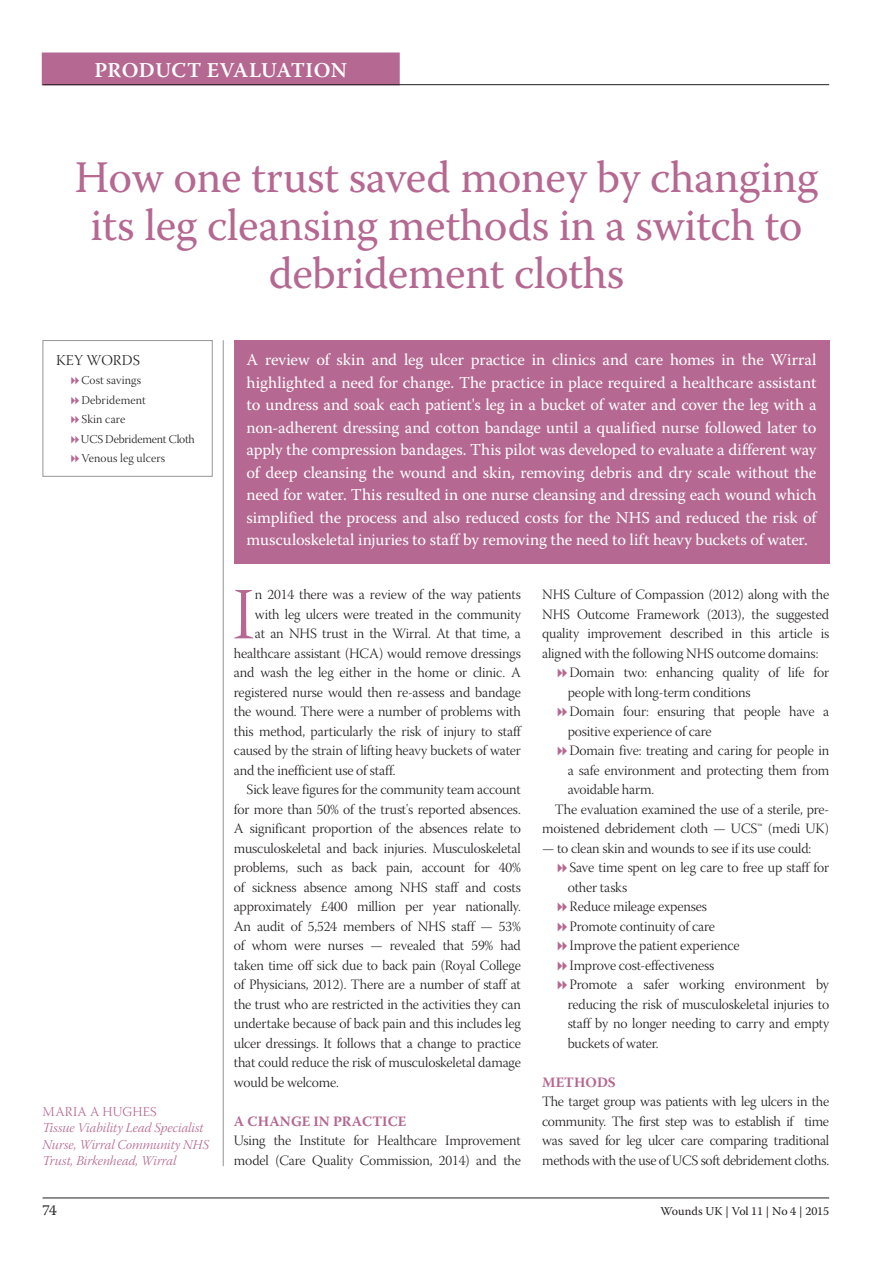
<style>
.page{position:relative;width:893px;height:1263px;background:#fff}
.page>*{position:absolute;margin:0;border:0;box-sizing:border-box;transform-origin:0 0}
.t1{font:73.35px "Warnock Pro Light Subh";color:#b56891}
.t2{font:45px/48px "Warnock Pro";letter-spacing:-.01em;color:#b56891;text-align:center}
.t3{font:600 21px "Warnock Pro";letter-spacing:.02em;color:#fff}
.t4{font:16.5px/22.5px "Warnock Pro";letter-spacing:-.01em;color:#fff;text-align:justify}
.t5{font:15px "Warnock Pro Light Subh";letter-spacing:.01em;color:#231f20}
.t6{font:15px "Warnock Pro";color:#231f20}
.t7{font:14.25px/19.5px "Warnock Pro Light Subh";letter-spacing:-.01em;color:#231f20}
.t8{font:700 14.25px "Warnock Pro";letter-spacing:.005em;color:#b56891}
.t9{font:13.5px/16.2px "Warnock Pro Light It Subh";color:#b56891}
.t10{font:13.5px "Warnock Pro Light Subh";letter-spacing:.02em;color:#b56891}
.t11{font:12px/19.5px "Warnock Pro Light Subh";letter-spacing:.01em;color:#231f20}
.t12{font:12px "Warnock Pro";letter-spacing:-.005em;color:#231f20}
</style>
<div class="page">
<hr style="left:43px;top:1197px;width:786px;height:1px;background:#231f20">
<div style="left:43px;top:53px;width:356px;height:32px;background:#b56891"></div>
<div style="left:42px;top:52px;width:358px;height:33px;border:2px solid #b56891"></div>
<hr style="left:43px;top:84px;width:786px;height:1px;background:#231f20">
<hr style="left:223px;top:340px;width:1px;height:826px;background:#939598">
<div style="left:234px;top:340px;width:595px;height:223px;background:#b56891"></div>
<div style="left:43px;top:340px;width:170px;height:137px;border:1px solid #939598"></div>
<h3 class="t3" style="left:94px;top:57px;width:254px">PRODUCT EVALUATION</h3>
<h2 class="t2" style="left:75px;top:152px;width:745px">How one trust saved money by changing its leg cleansing methods in a switch to debridement cloths</h2>
<p class="t5" style="left:56px;top:352px;width:85px">KEY WORDS</p>
<p class="t11" style="left:81px;top:372px;width:115px">Cost savings<br>Debridement<br>Skin care<br>UCS Debridement Cloth<br>Venous leg ulcers</p>
<p class="t10" style="left:43px;top:1104px;width:116px">MARIA A HUGHES</p>
<p class="t9" style="left:43px;top:1121px;width:168px">Tissue Viability Lead Specialist<br>Nurse, Wirral Community NHS<br>Trust, Birkenhead, Wirral</p>
<p class="t4" style="left:247px;top:348px;width:571px">A review of skin and leg ulcer practice in clinics and care homes in the Wirral highlighted a need for change. The practice in place required a healthcare assistant to undress and soak each patient's leg in a bucket of water and cover the leg with a non-adherent dressing and cotton bandage until a qualified nurse followed later to apply the compression bandages. This pilot was developed to evaluate a different way of deep cleansing the wound and skin, removing debris and dry scale without the need for water. This resulted in one nurse cleansing and dressing each wound which simplified the process and also reduced costs for the NHS and reduced the risk of musculoskeletal injuries to staff by removing the need to lift heavy buckets of water.</p>
<h1 class="t1" style="left:232px;top:575px;width:24px">I</h1>
<p class="t7" style="left:255px;top:587px;width:268px">n 2014 there was a review of the way patients</p>
<p class="t7" style="left:255px;top:606px;width:267px">with leg ulcers were treated in the community</p>
<p class="t7" style="left:255px;top:626px;width:267px">at an NHS trust in the Wirral. At that time, a</p>
<p class="t7" style="left:234px;top:645px;width:289px">healthcare assistant (HCA) would remove dressings</p>
<p class="t7" style="left:234px;top:664px;width:289px">and wash the leg either in the home or clinic. A</p>
<p class="t7" style="left:234px;top:684px;width:289px">registered nurse would then re-assess and bandage</p>
<p class="t7" style="left:234px;top:703px;width:288px">the wound. There were a number of problems with</p>
<p class="t7" style="left:234px;top:723px;width:288px">this method, particularly the risk of injury to staff</p>
<p class="t7" style="left:234px;top:742px;width:289px">caused by the strain of lifting heavy buckets of water</p>
<p class="t7" style="left:234px;top:762px;width:163px">and the inefficient use of staff.</p>
<p class="t7" style="left:247px;top:781px;width:276px">Sick leave figures for the community team account</p>
<p class="t7" style="left:234px;top:801px;width:288px">for more than 50% of the trust's reported absences.</p>
<p class="t7" style="left:234px;top:820px;width:289px">A significant proportion of the absences relate to</p>
<p class="t7" style="left:234px;top:840px;width:289px">musculoskeletal and back injuries. Musculoskeletal</p>
<p class="t7" style="left:234px;top:859px;width:289px">problems, such as back pain, account for 40%</p>
<p class="t7" style="left:234px;top:879px;width:289px">of sickness absence among NHS staff and costs</p>
<p class="t7" style="left:234px;top:898px;width:289px">approximately £400 million per year nationally.</p>
<p class="t7" style="left:234px;top:918px;width:288px">An audit of 5,524 members of NHS staff — 53%</p>
<p class="t7" style="left:234px;top:937px;width:289px">of whom were nurses — revealed that 59% had</p>
<p class="t7" style="left:234px;top:957px;width:289px">taken time off sick due to back pain (Royal College</p>
<p class="t7" style="left:234px;top:976px;width:289px">of Physicians, 2012). There are a number of staff at</p>
<p class="t7" style="left:234px;top:996px;width:289px">the trust who are restricted in the activities they can</p>
<p class="t7" style="left:234px;top:1015px;width:289px">undertake because of back pain and this includes leg</p>
<p class="t7" style="left:234px;top:1035px;width:288px">ulcer dressings. It follows that a change to practice</p>
<p class="t7" style="left:234px;top:1054px;width:289px">that could reduce the risk of musculoskeletal damage</p>
<p class="t7" style="left:234px;top:1074px;width:107px">would be welcome.</p>
<p class="t8" style="left:234px;top:1112px;width:174px">A CHANGE IN PRACTICE</p>
<p class="t7" style="left:234px;top:1132px;width:289px">Using the Institute for Healthcare Improvement model (Care Quality Commission, 2014) and the</p>
<p class="t7" style="left:542px;top:586px;width:289px">NHS Culture of Compassion (2012) along with the</p>
<p class="t7" style="left:542px;top:606px;width:288px">NHS Outcome Framework (2013), the suggested</p>
<p class="t7" style="left:542px;top:625px;width:288px">quality improvement described in this article is</p>
<p class="t7" style="left:542px;top:645px;width:278px">aligned with the following NHS outcome domains:</p>
<p class="t7" style="left:569px;top:664px;width:261px">Domain two: enhancing quality of life for</p>
<p class="t7" style="left:568px;top:684px;width:185px">people with long-term conditions</p>
<p class="t7" style="left:569px;top:703px;width:261px">Domain four: ensuring that people have a</p>
<p class="t7" style="left:568px;top:723px;width:146px">positive experience of care</p>
<p class="t7" style="left:569px;top:742px;width:261px">Domain five: treating and caring for people in</p>
<p class="t7" style="left:568px;top:762px;width:263px">a safe environment and protecting them from</p>
<p class="t7" style="left:568px;top:781px;width:88px">avoidable harm.</p>
<p class="t7" style="left:555px;top:801px;width:276px">The evaluation examined the use of a sterile, pre-</p>
<p class="t7" style="left:542px;top:820px;width:289px">moistened debridement cloth — UCS™ (medi UK)</p>
<p class="t7" style="left:568px;top:840px;width:263px;text-indent:-26px">— to clean skin and wounds to see if its use could:<br>Save time spent on leg care to free up staff for other tasks<br>Reduce mileage expenses<br>Promote continuity of care<br>Improve the patient experience<br>Improve cost-effectiveness<br>Promote a safer working environment by reducing the risk of musculoskeletal injuries to staff by no longer needing to carry and empty buckets of water.</p>
<p class="t8" style="left:542px;top:1073px;width:75px">METHODS</p>
<p class="t7" style="left:542px;top:1093px;width:289px;text-align:justify">The target group was patients with leg ulcers in the community. The first step was to establish if time was saved for leg ulcer care comparing traditional methods with the use of UCS soft debridement cloths.</p>
<p class="t6" style="left:43px;top:1201px;width:16px">74</p>
<p class="t12" style="left:660px;top:1204px;width:170px">Wounds UK | Vol 11 | No 4 | 2015</p>
</div>
